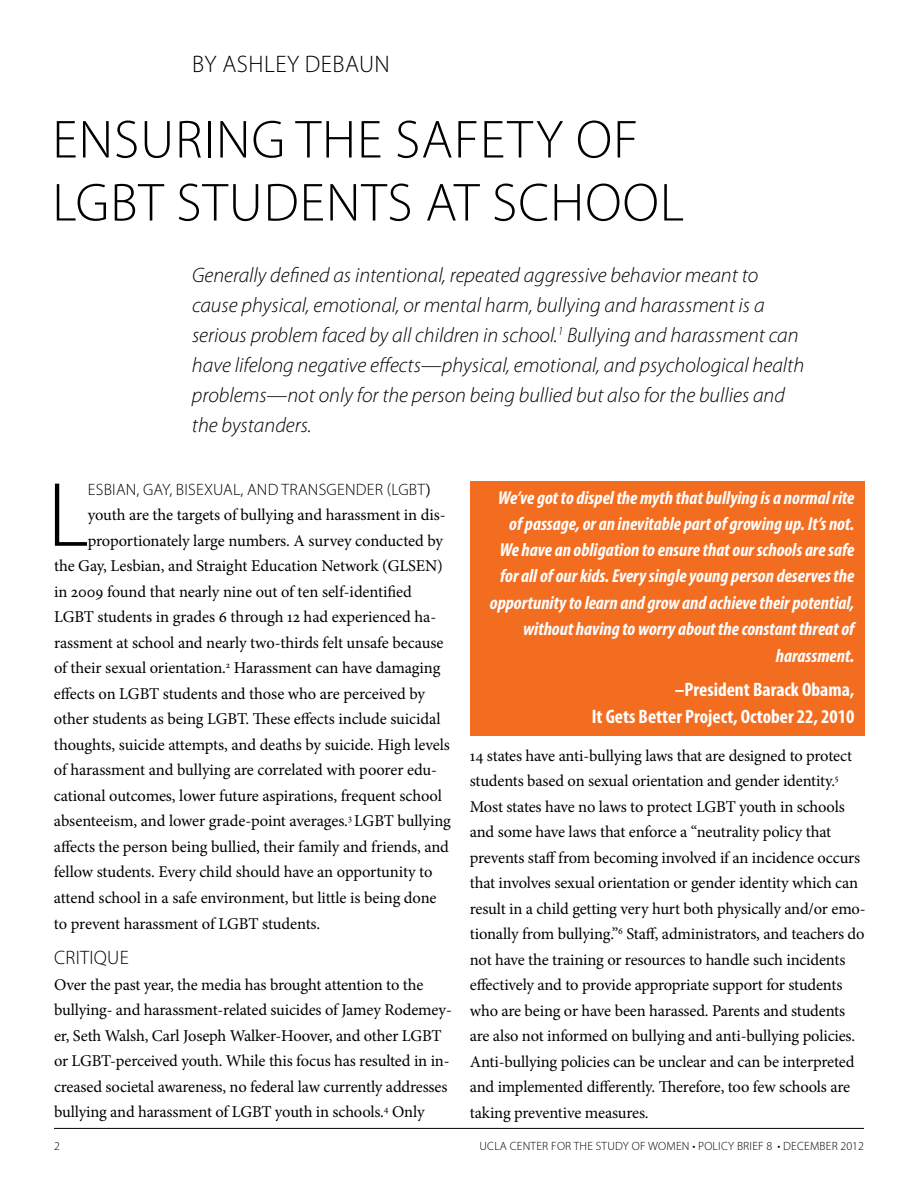
<style>
.page{position:relative;width:918px;height:1188px;background:#fff}
.page>*{position:absolute;margin:0;border:0;box-sizing:border-box;transform-origin:0 0}
.t1{font:300 92.1px "Myriad Pro";color:#000}
.t2{font:300 54px/63px "Myriad Pro";letter-spacing:.02em;color:#000}
.t3{font:300 24px "Myriad Pro";letter-spacing:.02em;color:#000}
.t4{font:italic 300 21px/30px "Myriad Pro";color:#000}
.t5{font:700 condensed 19.5px/27px "Myriad Pro";color:#fff;text-align:right}
.t6{font:300 19.5px "Myriad Pro";letter-spacing:.015em;color:#000}
.t7{font:italic 700 condensed 18.75px/26.4px "Myriad Pro";color:#fff;text-align:right}
.t8{font:16.5px/25.5px "Minion Pro";letter-spacing:-.01em;color:#000}
.t9{font:300 16.5px "Myriad Pro";letter-spacing:.015em;color:#000}
.t10{font:300 12px "Myriad Pro";letter-spacing:.02em;color:#000}
.s1{font-family:"Minion Pro";font-weight:400}
</style>
<div class="page">
<hr style="left:54px;top:1128px;width:810px;height:1px;background:#000">
<div style="left:471px;top:481px;width:394px;height:254px;background:#f36d21"></div>
<h3 class="t3" style="left:192px;top:50px;width:199px">BY ASHLEY DEBAUN</h3>
<h2 class="t2" style="left:52px;top:108px;width:587px">ENSURING THE SAFETY OF<br>LGBT</h2>
<h2 class="t2" style="left:176px;top:171px;width:504px">STUDENTS AT SCHOOL</h2>
<p class="t4" style="left:192px;top:260px;width:614px">Generally defined as intentional, repeated aggressive behavior meant to cause physical, emotional, or mental harm, bullying and harassment is a serious problem faced by all children in school.<sup>1</sup> Bullying and harassment can have lifelong negative effects—physical, emotional, and psychological health problems—not only for the person being bullied but also for the bullies and the bystanders.</p>
<h1 class="t1" style="left:47px;top:460px;width:43px">L</h1>
<p class="t9" style="left:88px;top:479px;width:345px">ESBIAN, GAY, BISEXUAL, AND TRANSGENDER (LGBT<span class="s1">)</span></p>
<p class="t8" style="left:88px;top:502px;width:359px">youth are the targets of bullying and harassment in dis-</p>
<p class="t8" style="left:88px;top:528px;width:357px">proportionately large numbers. A survey conducted by</p>
<p class="t8" style="left:54px;top:553px;width:390px">the Gay, Lesbian, and Straight Education Network (GLSEN)</p>
<p class="t8" style="left:54px;top:579px;width:360px">in 2009 found that nearly nine out of ten self-identified</p>
<p class="t8" style="left:54px;top:604px;width:384px">LGBT students in grades 6 through 12 had experienced ha-</p>
<p class="t8" style="left:54px;top:630px;width:391px">rassment at school and nearly two-thirds felt unsafe because</p>
<p class="t8" style="left:54px;top:655px;width:388px">of their sexual orientation.<sup>2</sup> Harassment can have damaging</p>
<p class="t8" style="left:54px;top:681px;width:373px">effects on LGBT students and those who are perceived by</p>
<p class="t8" style="left:54px;top:706px;width:388px">other students as being LGBT. These effects include suicidal</p>
<p class="t8" style="left:54px;top:732px;width:397px">thoughts, suicide attempts, and deaths by suicide. High levels</p>
<p class="t8" style="left:54px;top:757px;width:385px">of harassment and bullying are correlated with poorer edu-</p>
<p class="t8" style="left:54px;top:783px;width:389px">cational outcomes, lower future aspirations, frequent school</p>
<p class="t8" style="left:54px;top:808px;width:399px">absenteeism, and lower grade-point averages.<sup>3</sup> LGBT bullying</p>
<p class="t8" style="left:54px;top:834px;width:396px">affects the person being bullied, their family and friends, and</p>
<p class="t8" style="left:54px;top:859px;width:380px">fellow students. Every child should have an opportunity to</p>
<p class="t8" style="left:54px;top:885px;width:384px">attend school in a safe environment, but little is being done</p>
<p class="t8" style="left:54px;top:911px;width:268px">to prevent harassment of LGBT students.</p>
<p class="t6" style="left:54px;top:946px;width:76px">CRITIQUE</p>
<p class="t8" style="left:54px;top:972px;width:399px">Over the past year, the media has brought attention to the bullying- and harassment-related suicides of Jamey Rodemey&shy;er, Seth Walsh, Carl Joseph Walker-Hoover, and other LGBT or LGBT-perceived youth. While this focus has resulted in in&shy;creased societal awareness, no federal law currently addresses bullying and harassment of LGBT youth in schools.<sup>4</sup> Only</p>
<p class="t7" style="left:490px;top:484px;width:366px">We’ve got to dispel the myth that bullying is a normal rite of passage, or an inevitable part of growing up. It’s not.<br>We have an obligation to ensure that our schools are safe for all of our kids. Every single young person deserves the opportunity to learn and grow and achieve their potential, without having to worry about the constant threat of harassment.</p>
<p class="t5" style="left:592px;top:676px;width:264px">–President Barack Obama,<br>It Gets Better Project, October 22, 2010</p>
<p class="t8" style="left:470px;top:743px;width:397px">14 states have anti-bullying laws that are designed to protect students based on sexual orientation and gender identity.<sup>5<br></sup>Most states have no laws to protect LGBT youth in schools and some have laws that enforce a “neutrality policy that prevents staff from becoming involved if an incidence occurs that involves sexual orientation or gender identity which can result in a child getting very hurt both physically and/or emo&shy;tionally from bullying.”<sup>6</sup> Staff, administrators, and teachers do not have the training or resources to handle such incidents effectively and to provide appropriate support for students who are being or have been harassed. Parents and students are also not informed on bullying and anti-bullying policies.<br>Anti-bullying policies can be unclear and can be interpreted and implemented differently. Therefore, too few schools are taking preventive measures.</p>
<p class="t10" style="left:54px;top:1139px;width:7px">2</p>
<p class="t10" style="left:480px;top:1139px;width:312px">UCLA CENTER FOR THE STUDY OF WOMEN • POLICY BRIEF 8 • DECEM</p>
<p class="t10" style="left:820px;top:1139px;width:46px">BER 2012</p>
</div>
